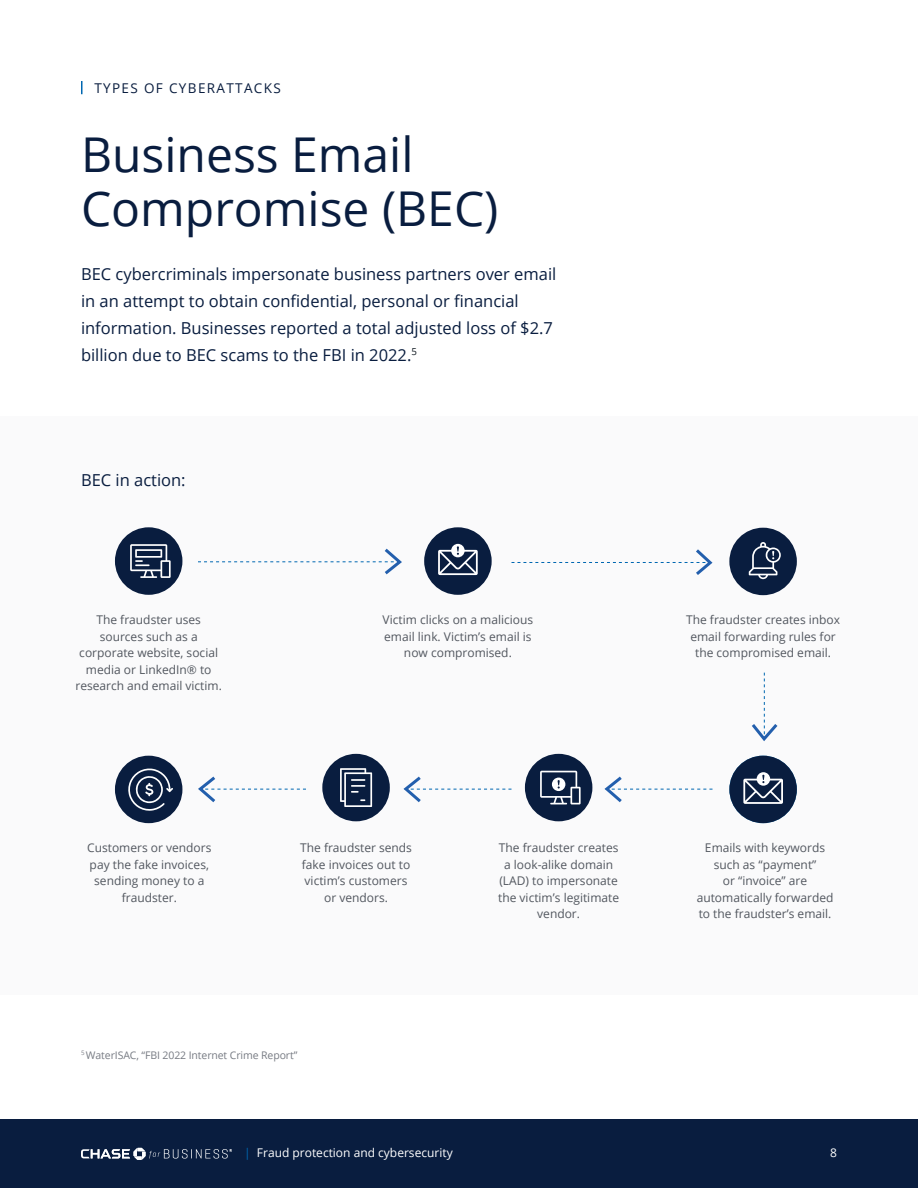
<style>
.page{position:relative;width:918px;height:1188px;background:#fff}
.page>*{position:absolute;margin:0;border:0;box-sizing:border-box;transform-origin:0 0}
.t1{font:48px/54px "Open Sans";color:#091d3f}
.t2{font:16.5px/27px "Open Sans";color:#091d3f}
.t3{font:13.5px "Open Sans";letter-spacing:.1em;color:#091d3f}
.t4{font:12px/16.5px "Open Sans";color:#52575f;text-align:center}
.t5{font:12px "Open Sans";color:#fff}
.t6{font:10.5px "Open Sans";letter-spacing:-.01em;color:#777b83}
.s1{color:#0067b1}
</style>
<div class="page">
<div style="left:0;top:1119px;width:918px;height:69px;background:#091d3f"></div>
<svg style="left:81px;top:1148px;width:151px;height:12px"></svg>
<svg style="left:81px;top:81px;width:1px;height:13px"></svg>
<div style="left:0;top:416px;width:918px;height:579px;background:#fafafb"></div>
<div style="left:115px;top:527px;width:67px;height:68px;background:#091d3f;border-radius:50%"></div>
<svg style="left:130px;top:544px;width:41px;height:34px"></svg>
<div style="left:525px;top:754px;width:67px;height:67px;background:#091d3f;border-radius:50%"></div>
<svg style="left:540px;top:771px;width:41px;height:33px"></svg>
<div style="left:729px;top:528px;width:68px;height:67px;background:#091d3f;border-radius:50%"></div>
<svg style="left:749px;top:542px;width:32px;height:37px"></svg>
<div style="left:729px;top:756px;width:68px;height:67px;background:#091d3f;border-radius:50%"></div>
<div style="left:424px;top:527px;width:68px;height:68px;background:#091d3f;border-radius:50%"></div>
<svg style="left:438px;top:544px;width:40px;height:31px"></svg>
<div style="left:115px;top:756px;width:67px;height:67px;background:#091d3f;border-radius:50%"></div>
<svg style="left:743px;top:772px;width:40px;height:32px"></svg>
<div style="left:322px;top:754px;width:68px;height:67px;background:#091d3f;border-radius:50%"></div>
<svg style="left:340px;top:768px;width:32px;height:39px"></svg>
<svg style="left:198px;top:548px;width:204px;height:27px"></svg>
<svg style="left:512px;top:549px;width:201px;height:26px"></svg>
<svg style="left:752px;top:673px;width:26px;height:68px"></svg>
<svg style="left:604px;top:776px;width:108px;height:27px"></svg>
<svg style="left:403px;top:776px;width:109px;height:27px"></svg>
<svg style="left:198px;top:776px;width:108px;height:27px"></svg>
<svg style="left:128px;top:768px;width:45px;height:43px"></svg>
<p class="t3" style="left:94px;top:79px;width:188px">TYPES OF CYBERATTACKS</p>
<p class="t1" style="left:81px;top:126px;width:419px">Business Email<br>Compromise (BEC)</p>
<p class="t2" style="left:81px;top:260px;width:477px">BEC cybercriminals impersonate business partners over email in an attempt to obtain confidential, personal or financial information. Businesses reported a total adjusted loss of $2.7 billion due to BEC scams to the FBI in 2022.<sup>5</sup></p>
<p class="t2" style="left:81px;top:466px;width:106px">BEC in action:</p>
<p class="t4" style="left:75px;top:611px;width:148px">The fraudster uses sources such as a corporate website, social media or LinkedIn® to research and email victim.</p>
<p class="t4" style="left:383px;top:611px;width:152px">Victim clicks on a malicious email link. Victim’s email is now compromised.</p>
<p class="t4" style="left:686px;top:611px;width:156px">The fraudster creates inbox email forwarding rules for the compromised email.</p>
<p class="t4" style="left:87px;top:839px;width:126px">Customers or vendors pay the fake invoices, sending money to a fraudster.</p>
<p class="t4" style="left:300px;top:839px;width:113px">The fraudster sends fake invoices out to victim’s customers or vendors.</p>
<p class="t6" style="left:81px;top:1048px;width:218px"><sup>5</sup> WaterISAC, “FBI 2022 Internet Crime Report”</p>
<p class="t4" style="left:498px;top:839px;width:122px">The fraudster creates a look-alike domain (LAD) to impersonate the victim’s legitimate vendor.</p>
<p class="t4" style="left:697px;top:839px;width:138px">Emails with keywords such as “payment”<br>or “invoice” are automatically forwarded to the fraudster’s email.</p>
<p class="t5" style="left:244px;top:1144px;width:210px"><span class="s1">|</span> Fraud protection and cybersecurity</p>
<p class="t5" style="left:830px;top:1144px;width:8px">8</p>
</div>
